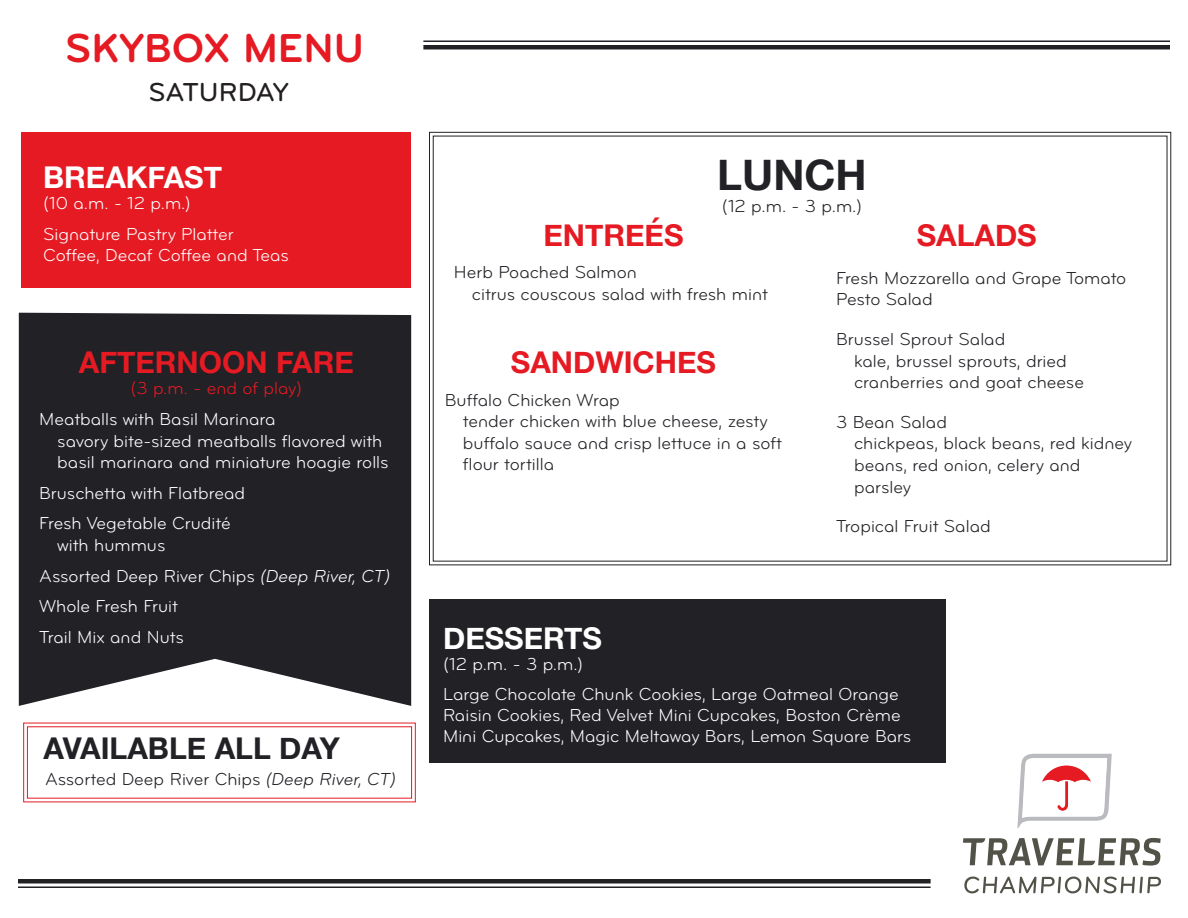
<style>
.page{position:relative;width:1188px;height:918px;background:#fff}
.page>*{position:absolute;margin:0;border:0;box-sizing:border-box;transform-origin:0 0}
.t1{font:700 42px "Bryant Pro";color:#e51a23}
.t2{font:700 42px "Helvetica Neue";color:#212126}
.t3{font:700 30px "Helvetica Neue";color:#e51a23}
.t4{font:700 30px "Helvetica Neue";color:#fff}
.t5{font:700 30px "Helvetica Neue";color:#212126}
.t6{font:500 27px "Bryant Pro";color:#231f20}
.t7{font:18px/21px "Bryant Pro Regular Alternate";color:#fff}
.t8{font:18px/21.6px "Bryant Pro Regular Alternate";color:#212126}
.t9{font:18px "Bryant Pro Regular Alternate";color:#e51a23}
.s1{font-family:"Bryant Pro";font-style:italic}
</style>
<div class="page">
<svg style="left:963px;top:838px;width:198px;height:28px"></svg>
<svg style="left:964px;top:877px;width:197px;height:16px"></svg>
<svg style="left:1017px;top:754px;width:95px;height:74px"></svg>
<div style="left:423px;top:45px;width:747px;height:5px;background:#212126"></div>
<hr style="left:423px;top:40px;width:747px;height:2px;background:#212126">
<hr style="left:18px;top:886px;width:913px;height:2px;background:#212126">
<div style="left:18px;top:879px;width:913px;height:5px;background:#212126"></div>
<div style="left:21px;top:132px;width:390px;height:156px;background:#e51a23"></div>
<div style="left:19px;top:313px;width:392px;height:393px;background:#212126"></div>
<svg style="left:429px;top:132px;width:743px;height:434px"></svg>
<div style="left:429px;top:599px;width:517px;height:163px;background:#212126"></div>
<svg style="left:23px;top:722px;width:393px;height:81px"></svg>
<p class="t1" style="left:65px;top:26px;width:300px">SKYBOX MENU</p>
<p class="t6" style="left:148px;top:78px;width:142px">SATURDAY</p>
<p class="t2" style="left:717px;top:142px;width:151px">LUNCH</p>
<p class="t8" style="left:722px;top:195px;width:142px">(12 p.m. - 3 p.m.)</p>
<p class="t4" style="left:43px;top:153px;width:180px">BREAKFAST</p>
<p class="t7" style="left:43px;top:193px;width:149px">(10 a.m. - 12 p.m.)</p>
<p class="t7" style="left:43px;top:224px;width:192px">Signature Pastry Platter</p>
<p class="t7" style="left:43px;top:245px;width:247px">Coffee, Decaf Coffee and Teas</p>
<p class="t3" style="left:543px;top:212px;width:142px">ENTREÉS</p>
<p class="t3" style="left:917px;top:212px;width:122px">SALADS</p>
<p class="t8" style="left:454px;top:262px;width:185px">Herb Poached Salmon</p>
<p class="t8" style="left:472px;top:283px;width:297px">citrus couscous salad with fresh mint</p>
<p class="t8" style="left:836px;top:268px;width:292px">Fresh Mozzarella and Grape Tomato<br>Pesto Salad</p>
<p class="t8" style="left:836px;top:329px;width:171px">Brussel Sprout Salad</p>
<p class="t8" style="left:854px;top:350px;width:231px">kale, brussel sprouts, dried cranberries and goat cheese</p>
<p class="t8" style="left:836px;top:412px;width:112px">3 Bean Salad</p>
<p class="t8" style="left:854px;top:433px;width:279px">chickpeas, black beans, red kidney beans, red onion, celery and parsley</p>
<p class="t8" style="left:836px;top:516px;width:156px">Tropical Fruit Salad</p>
<p class="t3" style="left:79px;top:339px;width:277px">AFTERNOON FARE</p>
<p class="t9" style="left:131px;top:379px;width:173px">(3 p.m. - end of play)</p>
<p class="t7" style="left:39px;top:409px;width:238px">Meatballs with Basil Marinara</p>
<p class="t7" style="left:57px;top:430px;width:333px;line-height:21.6px">savory bite-sized meatballs flavored with basil marinara and miniature hoagie rolls</p>
<p class="t7" style="left:39px;top:483px;width:207px">Bruschetta with Flatbread</p>
<p class="t7" style="left:39px;top:513px;width:193px">Fresh Vegetable Crudité</p>
<p class="t7" style="left:57px;top:535px;width:110px">with hummus</p>
<p class="t7" style="left:39px;top:566px;width:353px">Assorted Deep River Chips <span class="s1">(Deep River, CT)</span></p>
<p class="t7" style="left:39px;top:596px;width:140px">Whole Fresh Fruit</p>
<p class="t7" style="left:39px;top:627px;width:146px">Trail Mix and Nuts</p>
<p class="t4" style="left:443px;top:614px;width:160px">DESSERTS</p>
<p class="t7" style="left:443px;top:654px;width:142px">(12 p.m. - 3 p.m.)</p>
<p class="t7" style="left:443px;top:684px;width:470px">Large Chocolate Chunk Cookies, Large Oatmeal Orange<br>Raisin Cookies, Red Velvet Mini Cupcakes, Boston Crème<br>Mini Cupcakes, Magic Meltaway Bars, Lemon Square Bars</p>
<p class="t3" style="left:511px;top:339px;width:207px">SANDWICHES</p>
<p class="t8" style="left:445px;top:389px;width:176px">Buffalo Chicken Wrap</p>
<p class="t8" style="left:463px;top:411px;width:321px">tender chicken with blue cheese, zesty buffalo sauce and crisp lettuce in a soft flour tortilla</p>
<p class="t5" style="left:44px;top:724px;width:298px">AVAILABLE ALL DAY</p>
<p class="t8" style="left:45px;top:769px;width:353px">Assorted Deep River Chips <span class="s1">(Deep River, CT)</span></p>
</div>
